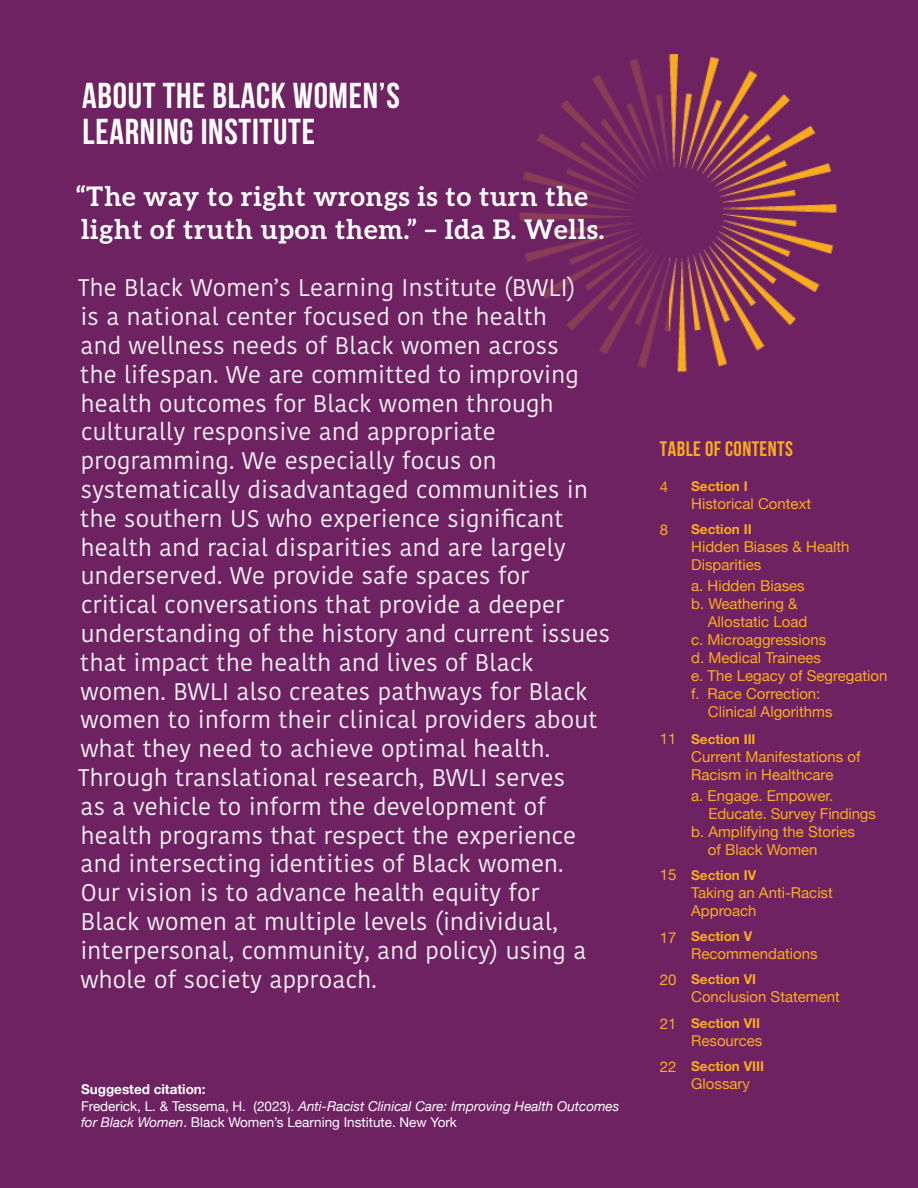
<style>
.page{position:relative;width:918px;height:1188px;background:#6f2262}
.page>*{position:absolute;margin:0;border:0;box-sizing:border-box;transform-origin:0 0}
.t1{font:700 36px/36px "Bebas Neue";letter-spacing:.02em;color:#fff}
.t2{font:700 27px/32.4px "Aleo";letter-spacing:.03em;color:#fff}
.t3{font:24px/28.8px "Kohinoor Devanagari";letter-spacing:.01em;color:#f1f1f2}
.t4{font:700 21px "Bebas Neue";letter-spacing:.02em;color:#faac1d}
.t5{font:15px/18px "Helvetica Neue";color:#faac1d}
.t6{font:13.5px/16.5px "Helvetica Neue";color:#fff}
.t7{font:700 13.5px "Helvetica Neue";color:#faac1d}
.s1{font-weight:700}
.s2{font-style:italic}
</style>
<div class="page">
<img style="left:519px;top:54px;width:318px;height:319px">
<h1 class="t1" style="left:82px;top:77px;width:319px">ABOUT THE BLACK WOMEN’S<br>LEARNING INSTITUTE</h1>
<p class="t2" style="left:76px;top:180px;width:530px">“The way to right wrongs is to turn the light of truth upon them.” – Ida B. Wells.</p>
<p class="t3" style="left:78px;top:274px;width:534px">The Black Women’s Learning Institute (BWLI)<br>is a national center focused on the health<br>and wellness needs of Black women across<br>the lifespan. We are committed to improving health outcomes for Black women through culturally responsive and appropriate programming. We especially focus on systematically disadvantaged communities in the southern US who experience significant health and racial disparities and are largely underserved. We provide safe spaces for<br>critical conversations that provide a deeper understanding of the history and current issues that impact the health and lives of Black women. BWLI also creates pathways for Black women to inform their clinical providers about what they need to achieve optimal health.<br>Through translational research, BWLI serves<br>as a vehicle to inform the development of health programs that respect the experience and intersecting identities of Black women.<br>Our vision is to advance health equity for<br>Black women at multiple levels (individual, interpersonal, community, and policy) using a whole of society approach.</p>
<p class="t6" style="left:81px;top:1082px;width:540px"><span class="s1">Suggested citation:<br></span>Frederick, L. &amp; Tessema, H. (2023). <span class="s2">Anti-Racist Clinical Care: Improving Health Outcomes for Black Women</span>. Black Women’s Learning Institute. New York</p>
<p class="t4" style="left:660px;top:438px;width:135px">TABLE OF CONTENTS</p>
<p class="t5" style="left:660px;top:478px;width:10px">4</p>
<p class="t5" style="left:660px;top:522px;width:10px">8</p>
<p class="t5" style="left:660px;top:730px;width:18px">11</p>
<p class="t5" style="left:660px;top:867px;width:18px">15</p>
<p class="t5" style="left:660px;top:930px;width:18px">17</p>
<p class="t5" style="left:660px;top:972px;width:18px">20</p>
<p class="t5" style="left:660px;top:1015px;width:18px">21</p>
<p class="t5" style="left:660px;top:1059px;width:18px">22</p>
<p class="t7" style="left:691px;top:475px;width:58px">Section I</p>
<p class="t5" style="left:691px;top:495px;width:121px">Historical Context</p>
<p class="t7" style="left:691px;top:518px;width:62px">Section II</p>
<p class="t5" style="left:691px;top:538px;width:160px">Hidden Biases &amp; Health<br>Disparities</p>
<p class="t5" style="left:691px;top:577px;width:115px">a. Hidden Biases</p>
<p class="t5" style="left:691px;top:595px;width:108px">b. Weathering &amp;</p>
<p class="t5" style="left:708px;top:613px;width:101px">Allostatic Load</p>
<p class="t5" style="left:691px;top:631px;width:137px">c. Microaggressions</p>
<p class="t5" style="left:691px;top:649px;width:131px">d. Medical Trainees</p>
<p class="t5" style="left:691px;top:667px;width:198px">e. The Legacy of Segregation</p>
<p class="t5" style="left:691px;top:685px;width:131px">f. Race Correction:</p>
<p class="t5" style="left:708px;top:703px;width:126px">Clinical Algorithms</p>
<p class="t7" style="left:691px;top:728px;width:66px">Section III</p>
<p class="t5" style="left:691px;top:748px;width:171px">Current Manifestations of<br>Racism in Healthcare</p>
<p class="t5" style="left:691px;top:787px;width:144px">a. Engage. Empower.</p>
<p class="t5" style="left:708px;top:805px;width:169px">Educate. Survey Findings</p>
<p class="t5" style="left:691px;top:823px;width:165px">b. Amplifying the Stories</p>
<p class="t5" style="left:708px;top:841px;width:111px">of Black Women</p>
<p class="t7" style="left:691px;top:865px;width:66px">Section IV</p>
<p class="t5" style="left:691px;top:884px;width:143px">Taking an Anti-Racist<br>Approach</p>
<p class="t7" style="left:691px;top:926px;width:63px">Section V</p>
<p class="t5" style="left:691px;top:946px;width:128px">Recommendations</p>
<p class="t7" style="left:691px;top:969px;width:66px">Section VI</p>
<p class="t5" style="left:691px;top:989px;width:150px">Conclusion Statement</p>
<p class="t7" style="left:691px;top:1012px;width:70px">Section VII</p>
<p class="t5" style="left:691px;top:1032px;width:73px">Resources</p>
<p class="t7" style="left:691px;top:1055px;width:74px">Section VIII</p>
<p class="t5" style="left:691px;top:1075px;width:60px">Glossary</p>
</div>
